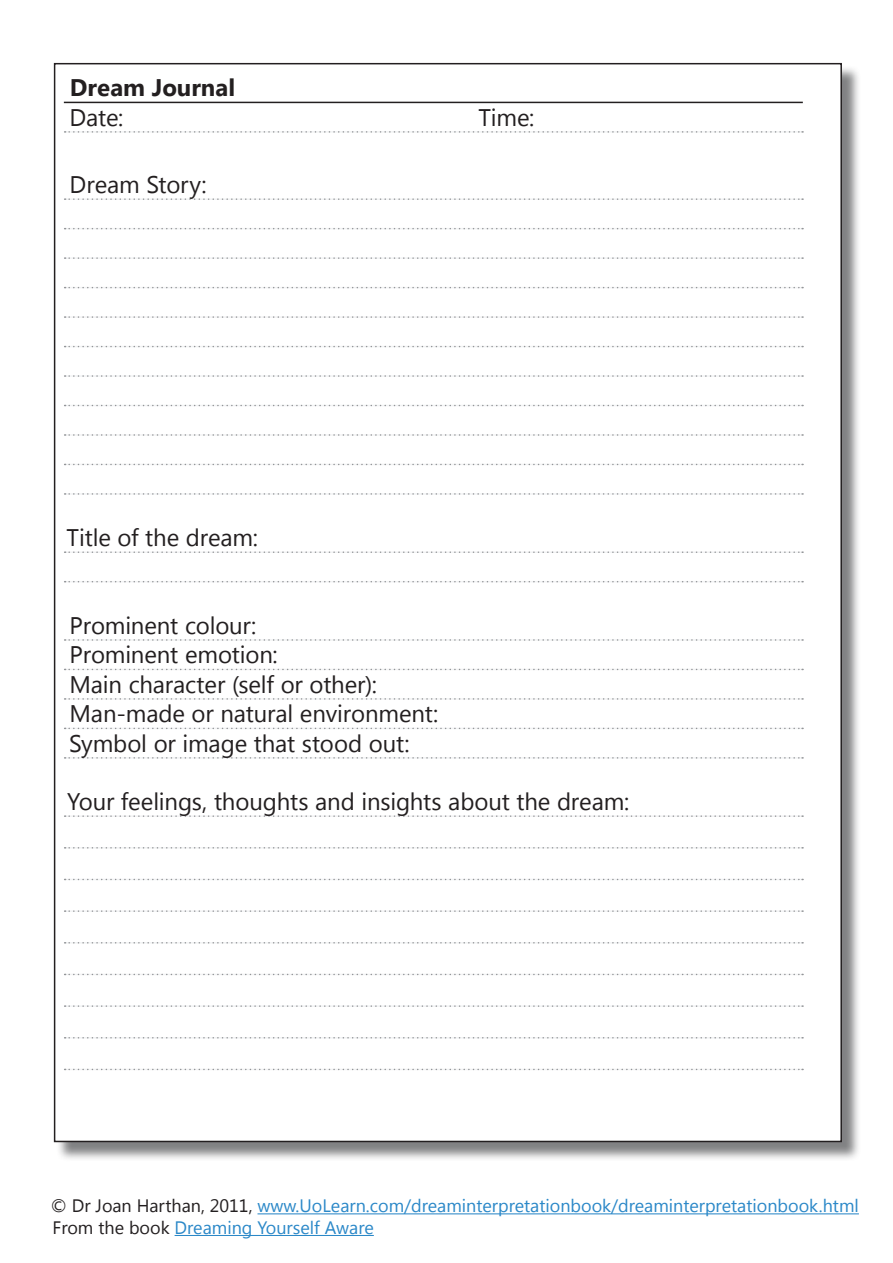
<style>
.page{position:relative;width:893px;height:1263px;background:#fff}
.page>*{position:absolute;margin:0;border:0;box-sizing:border-box;transform-origin:0 0}
.t1{font:24px/29.4px "Segoe UI";letter-spacing:-.005em;color:#231f20}
.t2{font:700 24px "Segoe UI";color:#231f20}
.t3{font:18px/21.6px "Segoe UI";color:#2b88c8}
.s1{color:#231f20}
</style>
<div class="page">
<div style="left:56px;top:65px;width:810px;height:1101px;background:#57585a;opacity:.75"></div>
<div style="left:55px;top:64px;width:786px;height:1077px;background:#fff"></div>
<hr style="left:64px;top:102px;width:739px;height:1px;background:#231f20">
<svg style="left:65px;top:131px;width:738px;height:2px"></svg>
<svg style="left:65px;top:198px;width:738px;height:2px"></svg>
<svg style="left:65px;top:228px;width:738px;height:1px"></svg>
<svg style="left:65px;top:257px;width:738px;height:2px"></svg>
<svg style="left:65px;top:287px;width:738px;height:1px"></svg>
<svg style="left:65px;top:316px;width:738px;height:2px"></svg>
<svg style="left:65px;top:346px;width:738px;height:1px"></svg>
<svg style="left:65px;top:375px;width:738px;height:2px"></svg>
<svg style="left:65px;top:405px;width:738px;height:1px"></svg>
<svg style="left:65px;top:434px;width:738px;height:2px"></svg>
<svg style="left:65px;top:464px;width:738px;height:1px"></svg>
<svg style="left:65px;top:493px;width:738px;height:2px"></svg>
<svg style="left:65px;top:551px;width:738px;height:2px"></svg>
<svg style="left:65px;top:581px;width:738px;height:1px"></svg>
<svg style="left:65px;top:639px;width:738px;height:2px"></svg>
<svg style="left:65px;top:669px;width:738px;height:1px"></svg>
<svg style="left:65px;top:698px;width:738px;height:2px"></svg>
<svg style="left:65px;top:728px;width:738px;height:1px"></svg>
<svg style="left:65px;top:757px;width:738px;height:2px"></svg>
<svg style="left:65px;top:815px;width:738px;height:2px"></svg>
<svg style="left:65px;top:847px;width:738px;height:1px"></svg>
<svg style="left:65px;top:879px;width:738px;height:1px"></svg>
<svg style="left:65px;top:910px;width:738px;height:2px"></svg>
<svg style="left:65px;top:942px;width:738px;height:1px"></svg>
<svg style="left:65px;top:974px;width:738px;height:1px"></svg>
<svg style="left:65px;top:1005px;width:738px;height:2px"></svg>
<svg style="left:65px;top:1037px;width:738px;height:1px"></svg>
<svg style="left:65px;top:1069px;width:738px;height:1px"></svg>
<hr style="left:257px;top:1213px;width:602px;height:1px;background:#2b88c8">
<hr style="left:175px;top:1235px;width:199px;height:1px;background:#2b88c8">
<p class="t2" style="left:70px;top:71px;width:167px">Dream Journal</p>
<p class="t1" style="left:70px;top:102px;width:55px">Date:</p>
<p class="t1" style="left:478px;top:102px;width:57px">Time:</p>
<p class="t1" style="left:70px;top:169px;width:139px">Dream Story:</p>
<p class="t1" style="left:66px;top:522px;width:193px">Title of the dream:</p>
<p class="t1" style="left:69px;top:610px;width:371px">Prominent colour:<br>Prominent emotion:<br>Main character (self or other):<br>Man-made or natural environment:<br>Symbol or image that stood out:</p>
<p class="t1" style="left:67px;top:786px;width:564px">Your feelings, thoughts and insights about the dream:</p>
<p class="t3" style="left:51px;top:1194px;width:809px"><span class="s1">© Dr Joan Harthan, 2011,</span> www.UoLearn.com/dreaminterpretationbook/dreaminterpretationbook.html<br><span class="s1">From the book</span> Dreaming Yourself Aware</p>
</div>
